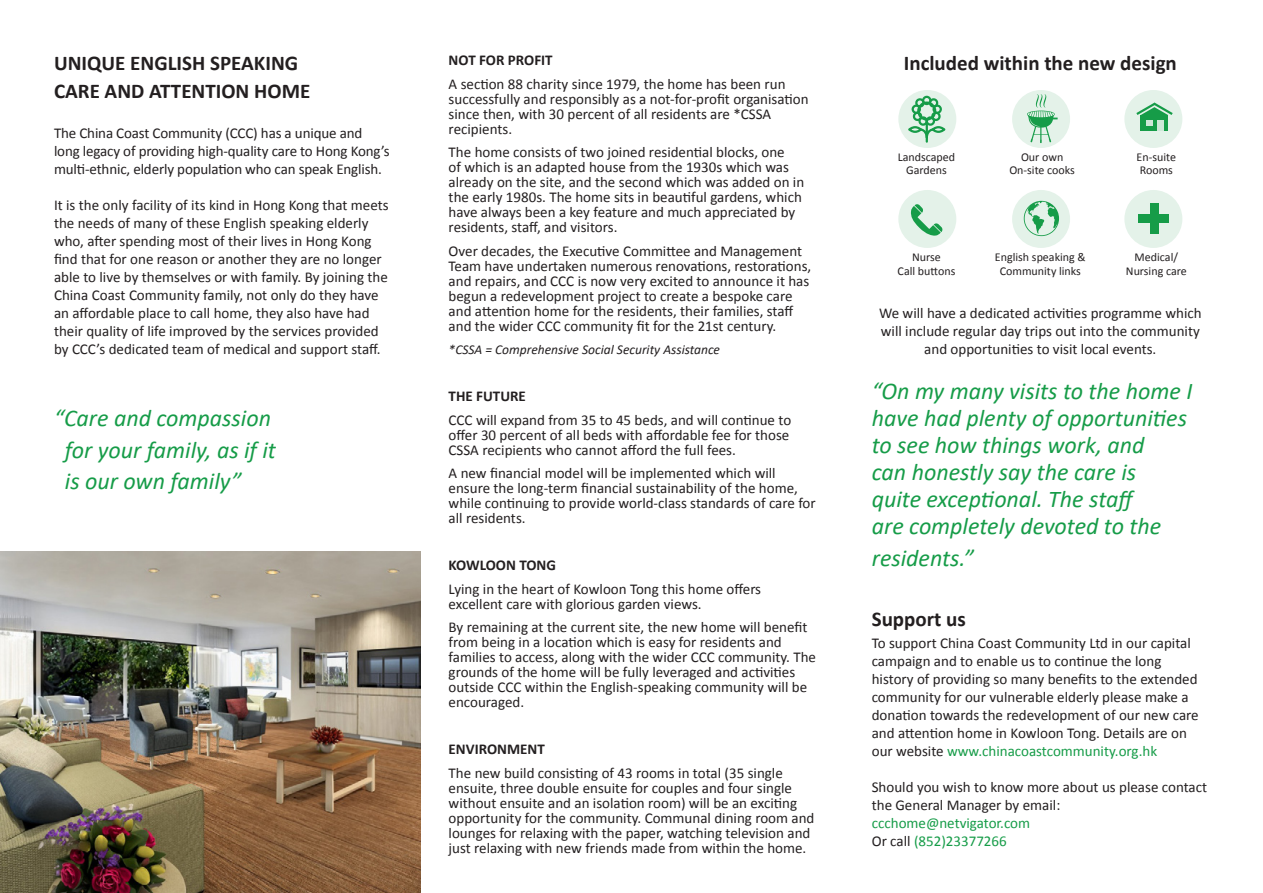
<style>
.page{position:relative;width:1263px;height:893px;background:#fff}
.page>*{position:absolute;margin:0;border:0;box-sizing:border-box;transform-origin:0 0}
.quote{font:italic 24px/27px "Calibri";color:#169c48}
.Bodytext{font:italic 24px "Calibri";color:#169c48}
.Subhead_2{font:700 21px "Calibri";color:#231f20}
.Bodytext-2{font:15px/15px "Calibri";color:#231f20}
.Subhead_1{font:700 15px "Calibri";color:#231f20}
.Bodytext-3{font:15px "Calibri";color:#169c48}
.Bodytext-4{font:italic 13.5px "Calibri";color:#231f20}
.Bodytext-5{font:12px "Calibri";color:#231f20}
.s1{color:#169c48}
.s2{color:#231f20}
</style>
<div class="page">
<img style="left:0;top:552px;width:421px;height:341px">
<div style="left:898px;top:90px;width:58px;height:58px;background:#e4f2e9;border-radius:50%"></div>
<div style="left:1012px;top:90px;width:58px;height:58px;background:#e4f2e9;border-radius:50%"></div>
<div style="left:1124px;top:90px;width:58px;height:58px;background:#e4f2e9;border-radius:50%"></div>
<div style="left:898px;top:190px;width:58px;height:58px;background:#e4f2e9;border-radius:50%"></div>
<div style="left:1012px;top:190px;width:58px;height:58px;background:#e4f2e9;border-radius:50%"></div>
<div style="left:1124px;top:190px;width:58px;height:58px;background:#e4f2e9;border-radius:50%"></div>
<svg style="left:1027px;top:94px;width:30px;height:49px"></svg>
<div style="left:1140px;top:115px;width:28px;height:16px;background:#169c48"></div>
<div style="left:1157px;top:120px;width:7px;height:11px;background:#cee8d8"></div>
<svg style="left:1136px;top:103px;width:37px;height:22px"></svg>
<svg style="left:911px;top:204px;width:32px;height:32px"></svg>
<hr style="left:926px;top:120px;width:2px;height:22px;background:#169c48">
<div style="left:931px;top:126px;width:14px;height:7px;border:2px solid #169c48;border-radius:50%"></div>
<svg style="left:911px;top:96px;width:31px;height:44px"></svg>
<div style="left:908px;top:126px;width:14px;height:7px;border:2px solid #169c48;border-radius:50%"></div>
<svg style="left:1024px;top:201px;width:35px;height:35px"></svg>
<div style="left:1138px;top:214px;width:31px;height:9px;background:#169c48"></div>
<div style="left:1150px;top:203px;width:8px;height:31px;background:#169c48"></div>
<p class="Subhead_2" style="left:54px;top:48px;width:246px">UNIQUE ENGLISH SPEAKING</p>
<p class="Subhead_2" style="left:54px;top:76px;width:258px">CARE AND ATTENTION HOME</p>
<p class="Bodytext-2" style="left:54px;top:124px;width:337px;line-height:18px">The China Coast Community (CCC) has a unique and long legacy of providing high-quality care to Hong Kong’s multi-ethnic, elderly population who can speak English.</p>
<p class="Bodytext-2" style="left:54px;top:196px;width:336px;line-height:18px">It is the only facility of its kind in Hong Kong that meets the needs of many of these English speaking elderly who, after spending most of their lives in Hong Kong find that for one reason or another they are no longer able to live by themselves or with family. By joining the China Coast Community family, not only do they have an affordable place to call home, they also have had their quality of life improved by the services provided by CCC’s dedicated team of medical and support staff.</p>
<p class="quote" style="left:54px;top:404px;width:219px">“Care and compassion</p>
<p class="quote" style="left:65px;top:435px;width:213px">for your family, as if it</p>
<p class="Bodytext" style="left:65px;top:465px;width:178px">is our own family”</p>
<p class="Subhead_1" style="left:449px;top:50px;width:106px">NOT FOR PROFIT</p>
<p class="Bodytext-2" style="left:449px;top:76px;width:361px">A section 88 charity since 1979, the home has been run successfully and responsibly as a not-for-profit organisation since then, with 30 percent of all residents are *CSSA recipients.</p>
<p class="Bodytext-2" style="left:449px;top:144px;width:357px">The home consists of two joined residential blocks, one<br>of which is an adapted house from the 1930s which was already on the site, and the second which was added on in the early 1980s. The home sits in beautiful gardens, which have always been a key feature and much appreciated by residents, staff, and visitors.</p>
<p class="Bodytext-2" style="left:449px;top:243px;width:364px">Over decades, the Executive Committee and Management Team have undertaken numerous renovations, restorations, and repairs, and CCC is now very excited to announce it has begun a redevelopment project to create a bespoke care and attention home for the residents, their families, staff and the wider CCC community fit for the 21st century.</p>
<p class="Bodytext-4" style="left:449px;top:340px;width:273px">*CSSA = Comprehensive Social Security Assistance</p>
<p class="Subhead_1" style="left:449px;top:386px;width:79px">THE FUTURE</p>
<p class="Bodytext-2" style="left:449px;top:412px;width:344px">CCC will expand from 35 to 45 beds, and will continue to offer 30 percent of all beds with affordable fee for those<br>CSSA recipients who cannot afford the full fees.</p>
<p class="Bodytext-2" style="left:449px;top:465px;width:369px">A new financial model will be implemented which will ensure the long-term financial sustainability of the home, while continuing to provide world-class standards of care for all residents.</p>
<p class="Subhead_1" style="left:449px;top:555px;width:109px">KOWLOON TONG</p>
<p class="Bodytext-2" style="left:449px;top:581px;width:314px">Lying in the heart of Kowloon Tong this home offers excellent care with glorious garden views.</p>
<p class="Bodytext-2" style="left:449px;top:619px;width:369px">By remaining at the current site, the new home will benefit from being in a location which is easy for residents and families to access, along with the wider CCC community. The grounds of the home will be fully leveraged and activities outside CCC within the English-speaking community will be encouraged.</p>
<p class="Subhead_1" style="left:449px;top:739px;width:98px">ENVIRONMENT</p>
<p class="Bodytext-2" style="left:449px;top:765px;width:367px">The new build consisting of 43 rooms in total (35 single ensuite, three double ensuite for couples and four single without ensuite and an isolation room) will be an exciting opportunity for the community. Communal dining room and lounges for relaxing with the paper, watching television and just relaxing with new friends made from within the home.</p>
<p class="Subhead_2" style="left:904px;top:48px;width:275px">Included within the new design</p>
<p class="Bodytext-5" style="left:898px;top:149px;width:59px">Landscaped</p>
<p class="Bodytext-5" style="left:906px;top:163px;width:42px">Gardens</p>
<p class="Bodytext-5" style="left:912px;top:250px;width:30px">Nurse</p>
<p class="Bodytext-5" style="left:897px;top:263px;width:59px">Call buttons</p>
<p class="Bodytext-5" style="left:1021px;top:149px;width:44px">Our own</p>
<p class="Bodytext-5" style="left:1009px;top:163px;width:67px">On-site cooks</p>
<p class="Bodytext-5" style="left:995px;top:250px;width:92px">English speaking &amp;</p>
<p class="Bodytext-5" style="left:1000px;top:263px;width:83px">Community links</p>
<p class="Bodytext-5" style="left:1136px;top:149px;width:41px">En-suite</p>
<p class="Bodytext-5" style="left:1140px;top:163px;width:35px">Rooms</p>
<p class="Bodytext-5" style="left:1135px;top:250px;width:45px">Medical/</p>
<p class="Bodytext-5" style="left:1126px;top:263px;width:62px">Nursing care</p>
<p class="Bodytext-2" style="left:879px;top:303px;width:324px;line-height:18px;text-align:center">We will have a dedicated activities programme which will include regular day trips out into the community and opportunities to visit local events.</p>
<p class="quote" style="left:872px;top:377px;width:322px">“On my many visits to the home I have had plenty of opportunities to see how things work, and<br>can honestly say the care is<br>quite exceptional. The staff<br>are completely devoted to the</p>
<p class="quote" style="left:872px;top:543px;width:104px">residents.”</p>
<p class="Subhead_2" style="left:872px;top:604px;width:96px">Support us</p>
<p class="Bodytext-2" style="left:872px;top:633px;width:328px;line-height:18px">To support China Coast Community Ltd in our capital campaign and to enable us to continue the long history of providing so many benefits to the extended community for our vulnerable elderly please make a donation towards the redevelopment of our new care and attention home in Kowloon Tong. Details are on our website <span class="s1">www.chinacoastcommunity.org.hk</span></p>
<p class="Bodytext-2" style="left:872px;top:777px;width:337px;line-height:18px">Should you wish to know more about us please contact the General Manager by email:</p>
<p class="Bodytext-3" style="left:872px;top:813px;width:160px">ccchome@netvigator.com</p>
<p class="Bodytext-3" style="left:872px;top:831px;width:136px"><span class="s2">Or call</span> (852)23377266</p>
</div>
